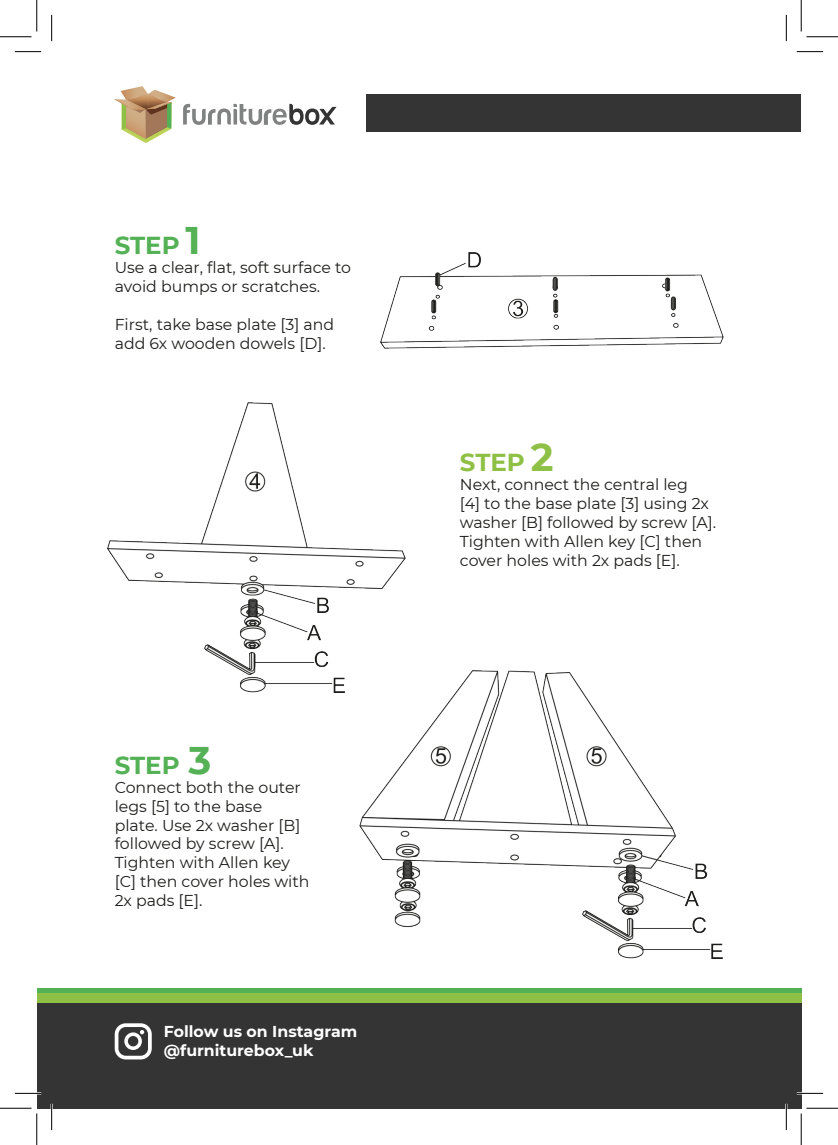
<style>
.page{position:relative;width:838px;height:1145px;background:#fff}
.page>*{position:absolute;margin:0;border:0;box-sizing:border-box;transform-origin:0 0}
.t1{font:700 24.5px "Montserrat";color:#54b155}
.t2{font:700 24.5px "Montserrat";color:#8ec045}
.t3{font:15.75px/18.9px "Montserrat";color:#1d1d1b}
.t4{font:700 15.75px "Montserrat";color:#fff}
.s1{font-size:38.5px}
</style>
<div class="page">
<div style="left:37px;top:988px;width:764px;height:105px;background:#54b155"></div>
<div style="left:37px;top:993px;width:764px;height:105px;background:#8ec045"></div>
<div style="left:37px;top:1003px;width:764px;height:105px;background:#343434"></div>
<svg style="left:115px;top:1023px;width:37px;height:36px"></svg>
<svg style="left:115px;top:86px;width:60px;height:57px"></svg>
<svg style="left:183px;top:104px;width:153px;height:21px"></svg>
<div style="left:366px;top:94px;width:435px;height:38px;background:#343434"></div>
<img style="left:381px;top:252px;width:342px;height:97px">
<img style="left:108px;top:402px;width:298px;height:291px">
<img style="left:359px;top:670px;width:363px;height:288px">
<hr style="left:15px;top:1092px;width:26px;height:2px;background:#fff">
<hr style="left:796px;top:1092px;width:27px;height:2px;background:#fff">
<hr style="left:51px;top:1104px;width:2px;height:26px;background:#fff">
<hr style="left:785px;top:1104px;width:2px;height:26px;background:#fff">
<svg style="left:15px;top:51px;width:26px;height:1px"></svg>
<svg style="left:796px;top:51px;width:27px;height:1px"></svg>
<svg style="left:15px;top:1093px;width:26px;height:1px"></svg>
<svg style="left:796px;top:1093px;width:27px;height:1px"></svg>
<svg style="left:51px;top:15px;width:1px;height:26px"></svg>
<svg style="left:51px;top:1104px;width:1px;height:26px"></svg>
<svg style="left:786px;top:15px;width:1px;height:26px"></svg>
<svg style="left:786px;top:1104px;width:1px;height:26px"></svg>
<hr style="left:0;top:36px;width:32px;height:1px;background:#000">
<hr style="left:806px;top:36px;width:31px;height:1px;background:#000">
<hr style="left:0;top:1108px;width:32px;height:1px;background:#000">
<hr style="left:806px;top:1108px;width:31px;height:1px;background:#000">
<hr style="left:36px;top:0;width:1px;height:31px;background:#000">
<hr style="left:36px;top:1113px;width:1px;height:32px;background:#000">
<hr style="left:800px;top:0;width:1px;height:31px;background:#000">
<hr style="left:800px;top:1113px;width:1px;height:32px;background:#000">
<p class="t1" style="left:115px;top:228px;width:87px">STEP <span class="s1">1</span></p>
<p class="t3" style="left:115px;top:258px;width:238px">Use a clear, flat, soft surface to avoid bumps or scratches.</p>
<p class="t3" style="left:115px;top:314px;width:221px">First, take base plate [3] and add 6x wooden dowels [D].</p>
<p class="t1" style="left:115px;top:747px;width:98px">STEP <span class="s1">3</span></p>
<p class="t3" style="left:115px;top:777px;width:196px">Connect both the outer legs [5] to the base<br>plate. Use 2x washer [B] followed by screw [A].<br>Tighten with Allen key [C] then cover holes with<br>2x pads [E].</p>
<p class="t4" style="left:164px;top:1020px;width:195px">Follow us on Instagram</p>
<p class="t4" style="left:164px;top:1039px;width:151px">@furniturebox_uk</p>
<p class="t2" style="left:460px;top:445px;width:95px">STEP <span class="s1">2</span></p>
<p class="t3" style="left:460px;top:475px;width:258px">Next, connect the central leg<br>[4] to the base plate [3] using 2x washer [B] followed by screw [A].<br>Tighten with Allen key [C] then cover holes with 2x pads [E].</p>
</div>
